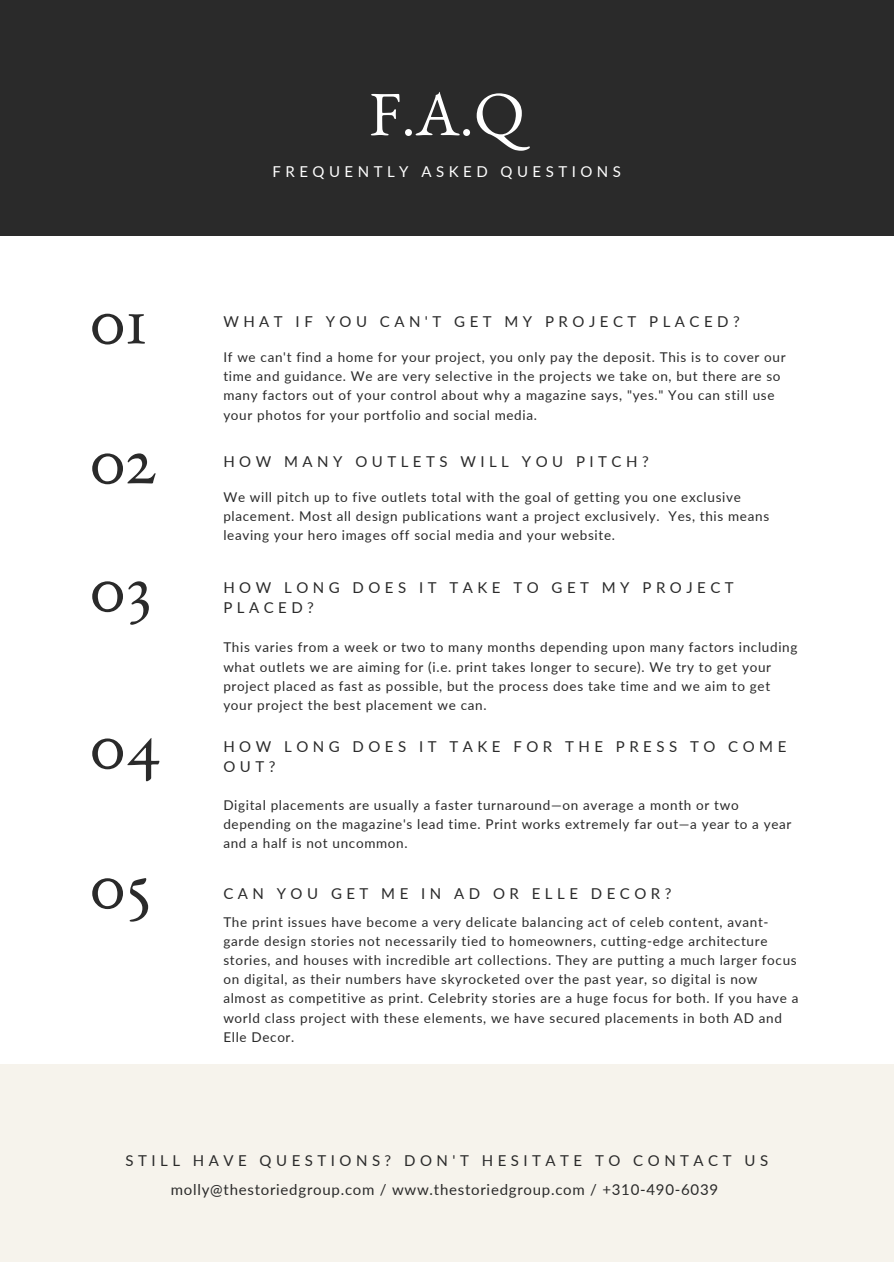
<style>
.page{position:relative;width:894px;height:1264px;background:#fff}
.page>*{position:absolute;margin:0;border:0;box-sizing:border-box;transform-origin:0 0}
.t1{font:72px "EB Garamond 12";color:#2a2a2a}
.t2{font:63px "EB Garamond 12";color:#fff}
.t3{font:15px/19.4px "Lato";letter-spacing:.3em;color:#2a2a2a}
.t4{font:15px "Lato";letter-spacing:.05em;color:#2a2a2a}
.t5{font:15px "Lato";letter-spacing:.3em;color:#fff}
.t6{font:13.5px/19.2px "Lato";letter-spacing:.05em;color:#2a2a2a}
</style>
<div class="page">
<div style="left:0;top:0;width:893px;height:236px;background:#2a2a2a"></div>
<div style="left:0;top:1063px;width:893px;height:198px;background:#f6f3ec"></div>
<p class="t2" style="left:369px;top:90px;width:157px">F.A.Q</p>
<p class="t5" style="left:272px;top:162px;width:350px">FREQUENTLY ASKED QUESTIONS</p>
<p class="t1" style="left:89px;top:292px;width:59px">01</p>
<p class="t3" style="left:223px;top:312px;width:518px">WHAT IF YOU CAN'T GET MY PROJECT PLACED?</p>
<p class="t6" style="left:223px;top:347px;width:563px">If we can't find a home for your project, you only pay the deposit. This is to cover our time and guidance. We are very selective in the projects we take on, but there are so many factors out of your control about why a magazine says, "yes." You can still use your photos for your portfolio and social media.</p>
<p class="t1" style="left:89px;top:432px;width:68px">02</p>
<p class="t3" style="left:223px;top:451px;width:427px">HOW MANY OUTLETS WILL YOU PITCH?</p>
<p class="t6" style="left:223px;top:487px;width:547px">We will pitch up to five outlets total with the goal of getting you one exclusive placement. Most all design publications want a project exclusively. Yes, this means leaving your hero images off social media and your website.</p>
<p class="t1" style="left:89px;top:560px;width:65px">03</p>
<p class="t3" style="left:223px;top:578px;width:511px">HOW LONG DOES IT TAKE TO GET MY PROJECT<br>PLACED?</p>
<p class="t6" style="left:223px;top:637px;width:575px">This varies from a week or two to many months depending upon many factors including what outlets we are aiming for (i.e. print takes longer to secure). We try to get your project placed as fast as possible, but the process does take time and we aim to get your project the best placement we can.</p>
<p class="t1" style="left:89px;top:717px;width:73px">04</p>
<p class="t3" style="left:223px;top:736px;width:564px">HOW LONG DOES IT TAKE FOR THE PRESS TO COME<br>OUT?</p>
<p class="t6" style="left:223px;top:794px;width:569px">Digital placements are usually a faster turnaround—on average a month or two depending on the magazine's lead time. Print works extremely far out—a year to a year and a half is not uncommon.</p>
<p class="t1" style="left:89px;top:856px;width:64px">05</p>
<p class="t3" style="left:223px;top:883px;width:449px">CAN YOU GET ME IN AD OR ELLE DECOR?</p>
<p class="t6" style="left:223px;top:911px;width:576px">The print issues have become a very delicate balancing act of celeb content, avant&shy;garde design stories not necessarily tied to homeowners, cutting-edge architecture stories, and houses with incredible art collections. They are putting a much larger focus on digital, as their numbers have skyrocketed over the past year, so digital is now almost as competitive as print. Celebrity stories are a huge focus for both. If you have a world class project with these elements, we have secured placements in both AD and Elle Decor.</p>
<p class="t3" style="left:125px;top:1150px;width:644px">STILL HAVE QUESTIONS? DON'T HESITATE TO CONTACT US</p>
<p class="t4" style="left:171px;top:1179px;width:548px">molly@thestoriedgroup.com / www.thestoriedgroup.com / +310-490-6039</p>
</div>
